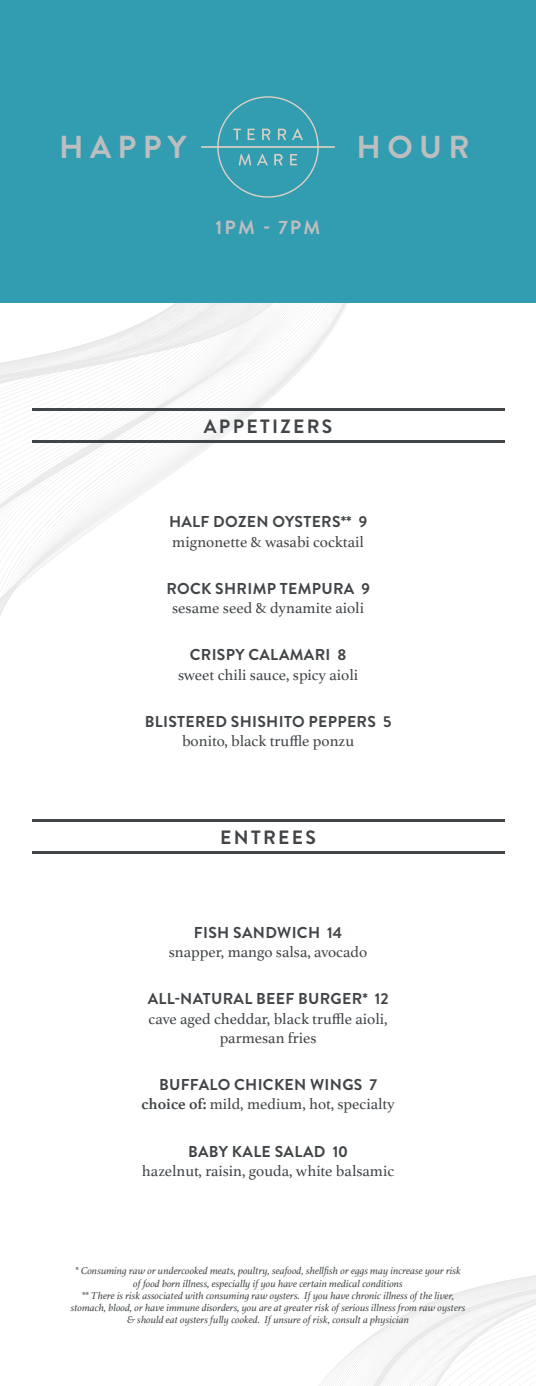
<style>
.page{position:relative;width:536px;height:1386px;background:#fff}
.page>*{position:absolute;margin:0;border:0;box-sizing:border-box;transform-origin:0 0}
.t1{font:700 31.85px "Brandon Grotesque";letter-spacing:.2em;color:#bdbec0}
.t2{font:700 19.25px "Brandon Grotesque";letter-spacing:.12em;color:#414548}
.t3{font:700 19.25px "Brandon Grotesque";letter-spacing:.11em;color:#bdbec0}
.t4{font:15.75px/19.2px "Athelas";color:#414548;text-align:center}
.t5{font:700 15.75px "Brandon Grotesque";letter-spacing:.02em;color:#414548}
.t6{font:italic 10.5px/12.2px "Athelas";color:#414548;text-align:center}
.s1{font-weight:700}
</style>
<div class="page">
<svg style="left:0;top:302px;width:333px;height:314px"></svg>
<svg style="left:407px;top:1275px;width:129px;height:111px"></svg>
<div style="left:0;top:0;width:536px;height:302px;background:#329cb0"></div>
<svg style="left:201px;top:96px;width:134px;height:102px"></svg>
<hr style="left:32px;top:441px;width:472px;height:2px;background:#414548">
<hr style="left:32px;top:409px;width:472px;height:2px;background:#414548">
<hr style="left:32px;top:851px;width:472px;height:3px;background:#414548">
<hr style="left:32px;top:819px;width:472px;height:3px;background:#414548">
<p class="t1" style="left:59px;top:125px;width:129px">HAPPY</p>
<p class="t1" style="left:356px;top:125px;width:114px">HOUR</p>
<p class="t3" style="left:215px;top:214px;width:106px">1PM - 7PM</p>
<p class="t2" style="left:204px;top:413px;width:130px">APPETIZERS</p>
<p class="t5" style="left:169px;top:511px;width:200px">HALF DOZEN OYSTERS** 9</p>
<p class="t4" style="left:172px;top:531px;width:193px">mignonette &amp; wasabi cocktail</p>
<p class="t5" style="left:166px;top:577px;width:205px">ROCK SHRIMP TEMPURA 9</p>
<p class="t4" style="left:172px;top:598px;width:193px">sesame seed &amp; dynamite aioli</p>
<p class="t5" style="left:190px;top:644px;width:158px">CRISPY CALAMARI 8</p>
<p class="t4" style="left:178px;top:664px;width:181px">sweet chili sauce, spicy aioli</p>
<p class="t5" style="left:145px;top:710px;width:248px">BLISTERED SHISHITO PEPPERS 5</p>
<p class="t4" style="left:182px;top:731px;width:173px">bonito, black truffle ponzu</p>
<p class="t2" style="left:220px;top:823px;width:97px">ENTREES</p>
<p class="t5" style="left:194px;top:921px;width:150px">FISH SANDWICH 14</p>
<p class="t4" style="left:169px;top:942px;width:200px">snapper, mango salsa, avocado</p>
<p class="t5" style="left:148px;top:988px;width:242px">ALL-NATURAL BEEF BURGER* 12</p>
<p class="t4" style="left:148px;top:1008px;width:240px">cave aged cheddar, black truffle aioli, parmesan fries</p>
<p class="t5" style="left:159px;top:1074px;width:219px">BUFFALO CHICKEN WINGS 7</p>
<p class="t4" style="left:141px;top:1094px;width:255px"><span class="s1">choice of:</span> mild, medium, hot, specialty</p>
<p class="t5" style="left:188px;top:1140px;width:161px">BABY KALE SALAD 10</p>
<p class="t4" style="left:142px;top:1161px;width:254px">hazelnut, raisin, gouda, white balsamic</p>
<p class="t6" style="left:75px;top:1264px;width:387px">* Consuming raw or undercooked meats, poultry, seafood, shellfish or eggs may increase your risk of food born illness, especially if you have certain medical conditions</p>
<p class="t6" style="left:71px;top:1289px;width:396px">** There is risk associated with consuming raw oysters. If you have chronic illness of the liver, stomach, blood, or have immune disorders, you are at greater risk of serious illness from raw oysters &amp; should eat oysters fully cooked. If unsure of risk, consult a physician</p>
</div>
